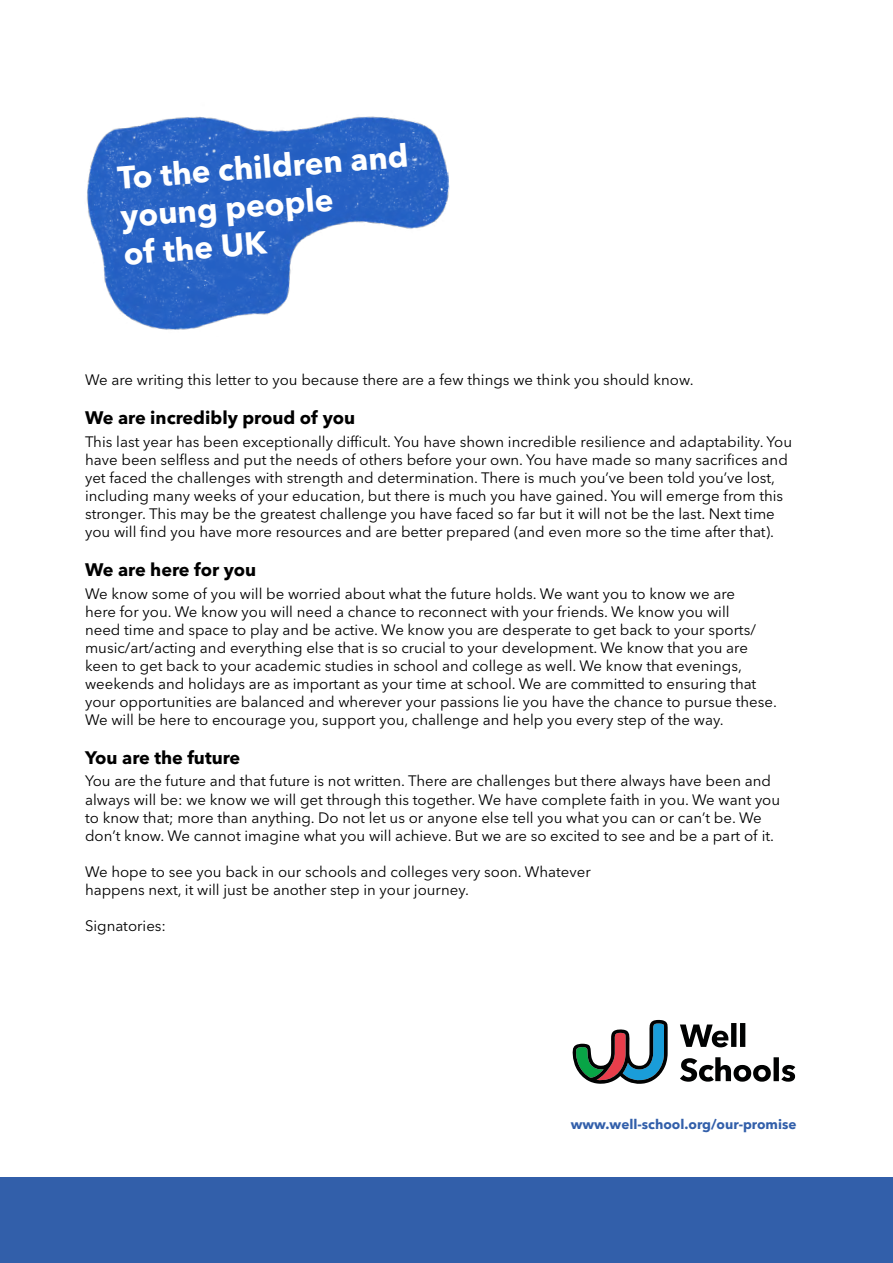
<style>
.page{position:relative;width:893px;height:1263px;background:#fff}
.page>*{position:absolute;margin:0;border:0;box-sizing:border-box;transform-origin:0 0}
.t1{font:700 31.5px/38.1px "Avenir Next LT Pro";color:#fff}
.t2{font:700 18px "Avenir Next LT Pro";color:#000}
.t3{font:15px/18px "Avenir Next LT Pro";color:#000}
.t4{font:700 13.5px "Avenir Next LT Pro";color:#325faa}
</style>
<div class="page">
<div style="left:0;top:1178px;width:893px;height:85px;background:#325faa"></div>
<svg style="left:572px;top:1020px;width:96px;height:64px"></svg>
<svg style="left:680px;top:1024px;width:48px;height:23px"></svg>
<div style="left:731px;top:1023px;width:5px;height:24px;background:#010202"></div>
<div style="left:740px;top:1023px;width:5px;height:24px;background:#010202"></div>
<svg style="left:680px;top:1057px;width:91px;height:25px"></svg>
<div style="left:774px;top:1057px;width:5px;height:24px;background:#010202"></div>
<svg style="left:781px;top:1065px;width:14px;height:17px"></svg>
<img style="left:87px;top:116px;width:363px;height:214px">
<p class="t1" style="left:116px;top:158px;width:293px;rotate:-4deg">To the children and young people</p>
<p class="t1" style="left:122px;top:234px;width:145px;rotate:-4deg">of the UK</p>
<p class="t3" style="left:85px;top:371px;width:610px">We are writing this letter to you because there are a few things we think you should know.</p>
<p class="t2" style="left:85px;top:407px;width:272px">We are incredibly proud of you</p>
<p class="t3" style="left:85px;top:432px;width:708px">This last year has been exceptionally difficult. You have shown incredible resilience and adaptability. You have been selfless and put the needs of others before your own. You have made so many sacrifices and yet faced the challenges with strength and determination. There is much you’ve been told you’ve lost, including many weeks of your education, but there is much you have gained. You will emerge from this stronger. This may be the greatest challenge you have faced so far but it will not be the last. Next time you will find you have more resources and are better prepared (and even more so the time after that).</p>
<p class="t2" style="left:85px;top:559px;width:173px">We are here for you</p>
<p class="t3" style="left:85px;top:584px;width:693px">We know some of you will be worried about what the future holds. We want you to know we are<br>here for you. We know you will need a chance to reconnect with your friends. We know you will<br>need time and space to play and be active. We know you are desperate to get back to your sports/ music/art/acting and everything else that is so crucial to your development. We know that you are keen to get back to your academic studies in school and college as well. We know that evenings, weekends and holidays are as important as your time at school. We are committed to ensuring that your opportunities are balanced and wherever your passions lie you have the chance to pursue these.<br>We will be here to encourage you, support you, challenge and help you every step of the way.</p>
<p class="t2" style="left:85px;top:747px;width:157px">You are the future</p>
<p class="t3" style="left:85px;top:772px;width:697px">You are the future and that future is not written. There are challenges but there always have been and always will be: we know we will get through this together. We have complete faith in you. We want you to know that; more than anything. Do not let us or anyone else tell you what you can or can’t be. We don’t know. We cannot imagine what you will achieve. But we are so excited to see and be a part of it.</p>
<p class="t3" style="left:85px;top:862px;width:507px">We hope to see you back in our schools and colleges very soon. Whatever happens next, it will just be another step in your journey.</p>
<p class="t3" style="left:85px;top:916px;width:83px">Signatories:</p>
<p class="t4" style="left:571px;top:1116px;width:227px">www.well-school.org/our-promise</p>
</div>
